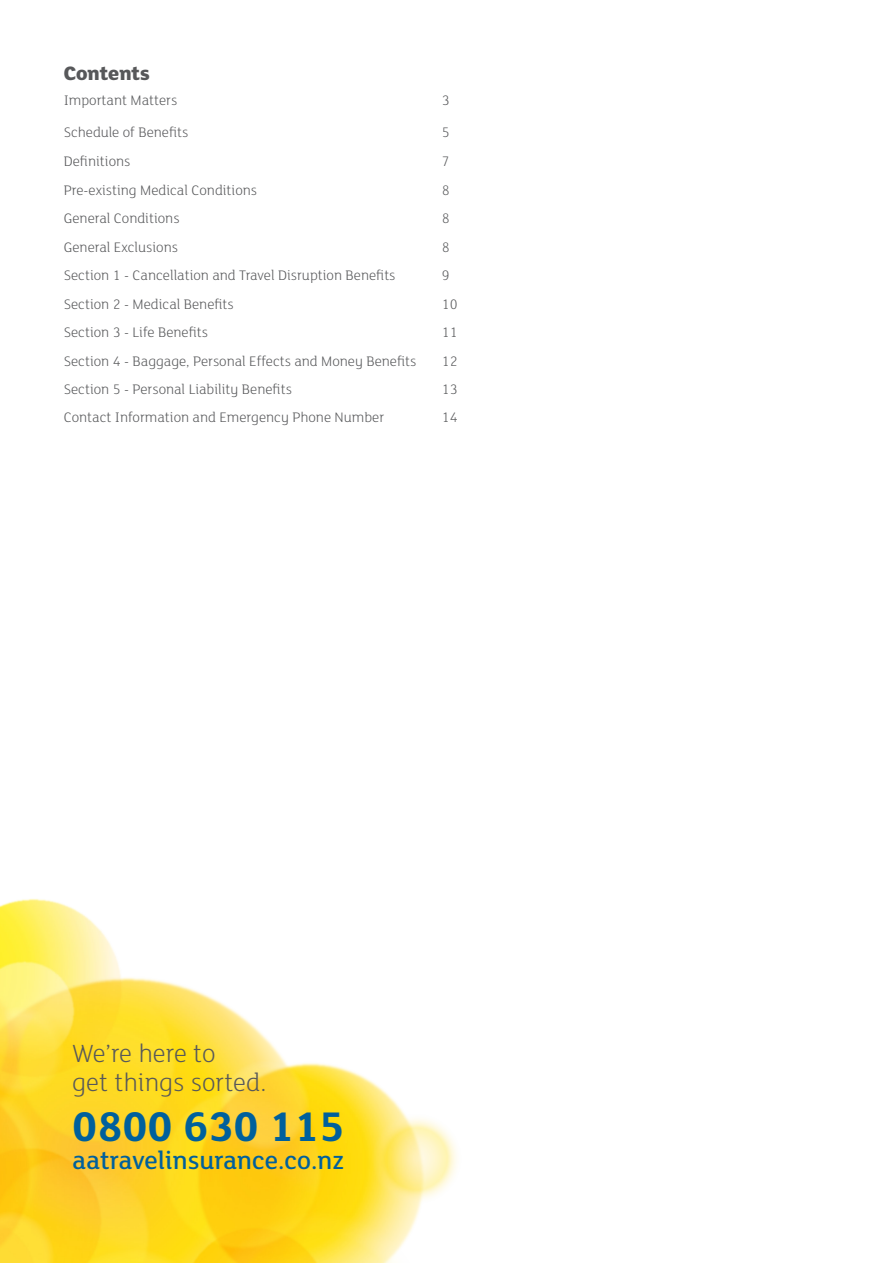
<style>
.page{position:relative;width:893px;height:1263px;background:#fff}
.page>*{position:absolute;margin:0;border:0;box-sizing:border-box;transform-origin:0 0}
.Based_on_para_DL{font:700 45px "FS Lola";color:#00609c}
.Based_on_para_DL-2{font:300 27px "FS Lola";color:#57585a}
.Based_on_para_DL-3{font:500 27px "FS Lola";color:#00609c}
.AATI_Header_lower_case{font:800 21px "FS Lola";letter-spacing:-.005em;color:#57585a}
.Based_on_para_DL-4{font:300 15px "FS Lola";color:#57585a}
.AATI_Header_lower_case-2{font:300 15px "FS Lola";letter-spacing:-.005em;color:#59595c}
.AATI_Header_lower_case-3{font:300 15px "FS Lola";color:#57585a}
</style>
<div class="page">
<img style="left:0;top:899px;width:457px;height:364px">
<p class="AATI_Header_lower_case" style="left:64px;top:58px;width:88px">Contents</p>
<p class="Based_on_para_DL-4" style="left:64px;top:90px;width:115px">Important Matters</p>
<p class="Based_on_para_DL-4" style="left:442px;top:90px;width:9px">3</p>
<p class="AATI_Header_lower_case-2" style="left:64px;top:123px;width:126px">Schedule of Benefits</p>
<p class="AATI_Header_lower_case-3" style="left:442px;top:123px;width:9px">5</p>
<p class="Based_on_para_DL-4" style="left:64px;top:152px;width:68px">Definitions</p>
<p class="Based_on_para_DL-4" style="left:442px;top:152px;width:9px">7</p>
<p class="Based_on_para_DL-4" style="left:64px;top:180px;width:195px">Pre-existing Medical Conditions</p>
<p class="Based_on_para_DL-4" style="left:442px;top:180px;width:9px">8</p>
<p class="Based_on_para_DL-4" style="left:64px;top:209px;width:117px">General Conditions</p>
<p class="Based_on_para_DL-4" style="left:442px;top:209px;width:9px">8</p>
<p class="Based_on_para_DL-4" style="left:64px;top:237px;width:116px">General Exclusions</p>
<p class="Based_on_para_DL-4" style="left:442px;top:237px;width:9px">8</p>
<p class="Based_on_para_DL-4" style="left:64px;top:266px;width:333px">Section 1 - Cancellation and Travel Disruption Benefits</p>
<p class="Based_on_para_DL-4" style="left:442px;top:266px;width:9px">9</p>
<p class="Based_on_para_DL-4" style="left:64px;top:294px;width:172px">Section 2 - Medical Benefits</p>
<p class="Based_on_para_DL-4" style="left:442px;top:294px;width:17px">10</p>
<p class="Based_on_para_DL-4" style="left:64px;top:322px;width:146px">Section 3 - Life Benefits</p>
<p class="Based_on_para_DL-4" style="left:442px;top:322px;width:17px">11</p>
<p class="Based_on_para_DL-4" style="left:64px;top:351px;width:354px">Section 4 - Baggage, Personal Effects and Money Benefits</p>
<p class="Based_on_para_DL-4" style="left:442px;top:351px;width:17px">12</p>
<p class="Based_on_para_DL-4" style="left:64px;top:379px;width:230px">Section 5 - Personal Liability Benefits</p>
<p class="Based_on_para_DL-4" style="left:442px;top:379px;width:17px">13</p>
<p class="Based_on_para_DL-4" style="left:64px;top:408px;width:322px">Contact Information and Emergency Phone Number</p>
<p class="Based_on_para_DL-4" style="left:442px;top:408px;width:17px">14</p>
<p class="Based_on_para_DL-2" style="left:72px;top:1036px;width:145px">We’re here to</p>
<p class="Based_on_para_DL-2" style="left:72px;top:1064px;width:196px">get things sorted.</p>
<p class="Based_on_para_DL" style="left:72px;top:1095px;width:274px">0800 630 115</p>
<p class="Based_on_para_DL-3" style="left:72px;top:1143px;width:273px">aatravelinsurance.co.nz</p>
</div>
